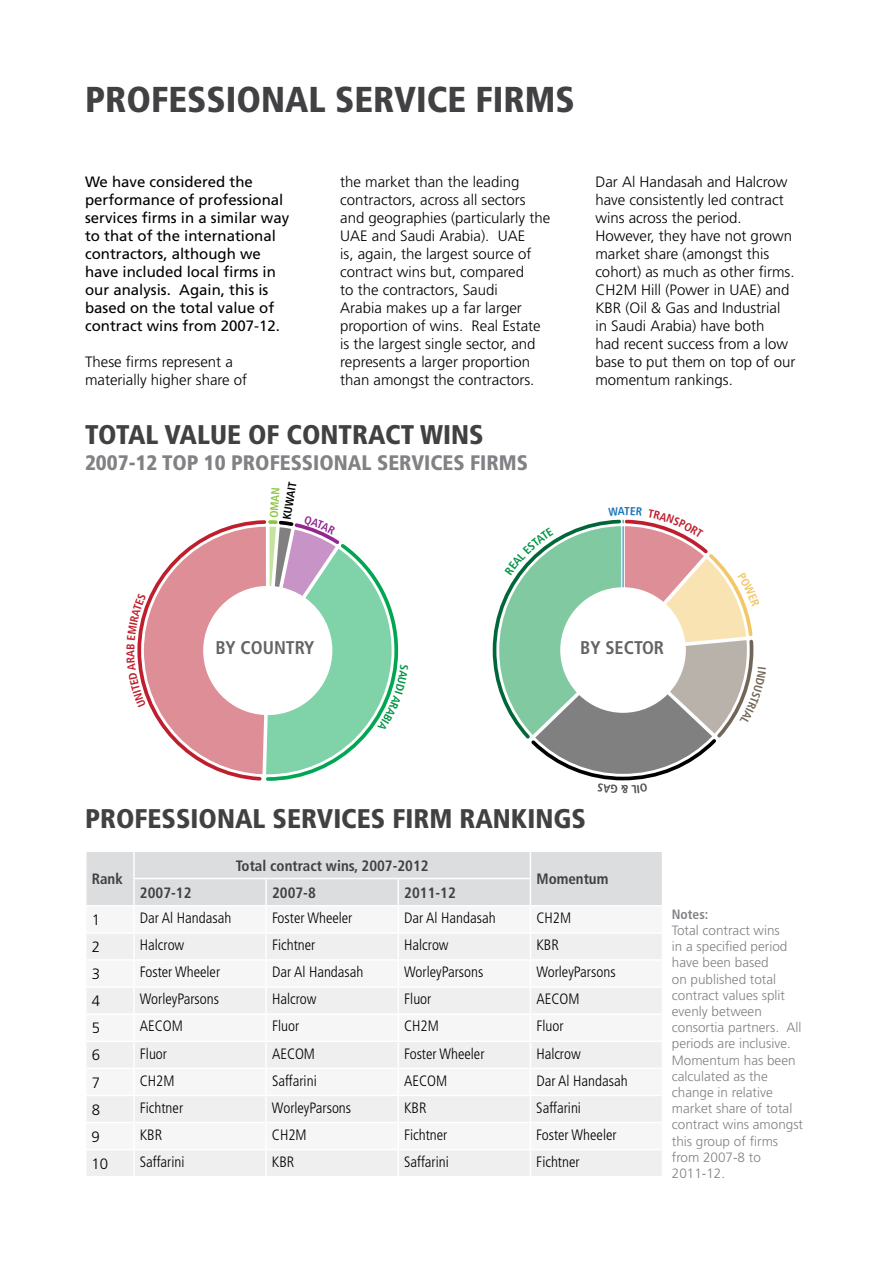
<style>
.page{position:relative;width:893px;height:1263px;background:#fff}
.page>*{position:absolute;margin:0;border:0;box-sizing:border-box;transform-origin:0 0}
.t1{font:900 condensed 36px "Frutiger LT Std";color:#414042}
.t2{font:900 condensed 27px "Frutiger LT Std";color:#414042}
.t3{font:900 condensed 21px "Frutiger LT Std";color:#808285}
.t4{font:700 condensed 18.45px "Frutiger LT Std";color:#636466}
.t5{font:300 15px/18px "Frutiger LT Std";color:#000}
.t6{font:300 condensed 15px "Frutiger LT Std";color:#000}
.t7{font:15px/18px "Frutiger LT Std";color:#000}
.t8{font:700 condensed 15px "Frutiger LT Std";color:#414042}
.t9{font:300 13.5px/16.2px "Frutiger LT Std";color:#808285}
.t10{font:700 condensed 13.5px "Frutiger LT Std";color:#808285}
.t11{font:700 condensed 11.55px "Frutiger LT Std";color:#4d4d4f}
.t12{font:700 condensed 11.4px "Frutiger LT Std";color:#000}
.t13{font:700 condensed 11.4px "Frutiger LT Std";color:#8dc63f}
</style>
<div class="page">
<svg style="left:86px;top:852px;width:576px;height:324px"></svg>
<svg style="left:137px;top:520px;width:262px;height:261px"></svg>
<svg style="left:492px;top:519px;width:262px;height:262px"></svg>
<h1 class="t1" style="left:85px;top:78px;width:491px">PROFESSIONAL SERVICE FIRMS</h1>
<p class="t7" style="left:85px;top:173px;width:206px">We have considered the performance of professional services firms in a similar way to that of the international contractors, although we have included local firms in our analysis. Again, this is based on the total value of contract wins from 2007-12.</p>
<p class="t5" style="left:85px;top:353px;width:164px">These firms represent a materially higher share of</p>
<p class="t5" style="left:340px;top:173px;width:212px">the market than the leading contractors, across all sectors and geographies (particularly the<br>UAE and Saudi Arabia). UAE<br>is, again, the largest source of contract wins but, compared<br>to the contractors, Saudi<br>Arabia makes up a far larger proportion of wins. Real Estate is the largest single sector, and represents a larger proportion than amongst the contractors.</p>
<p class="t5" style="left:595px;top:173px;width:202px">Dar Al Handasah and Halcrow have consistently led contract wins across the period.<br>However, they have not grown market share (amongst this cohort) as much as other firms.<br>CH2M Hill (Power in UAE) and<br>KBR (Oil &amp; Gas and Industrial in Saudi Arabia) have both<br>had recent success from a low base to put them on top of our momentum rankings.</p>
<h2 class="t2" style="left:85px;top:419px;width:400px">TOTAL VALUE OF CONTRACT WINS</h2>
<h3 class="t3" style="left:85px;top:450px;width:445px">2007-12 TOP 10 PROFESSIONAL SERVICES FIRMS</h3>
<p class="t13" style="left:267px;top:518px;width:32px;rotate:-86deg">OMAN</p>
<p class="t12" style="left:280px;top:519px;width:40px;rotate:-81deg">KUWAIT</p>
<p class="t4" style="left:215px;top:636px;width:100px">BY COUNTRY</p>
<p class="t4" style="left:580px;top:636px;width:86px">BY SECTOR</p>
<h2 class="t2" style="left:85px;top:803px;width:502px">PROFESSIONAL SERVICES FIRM RANKINGS</h2>
<p class="t8" style="left:92px;top:870px;width:33px">Rank</p>
<p class="t8" style="left:236px;top:856px;width:195px">Total contract wins, 2007-2012</p>
<p class="t8" style="left:140px;top:884px;width:53px">2007-12</p>
<p class="t8" style="left:272px;top:884px;width:45px">2007-8</p>
<p class="t8" style="left:404px;top:884px;width:53px">2011-12</p>
<p class="t8" style="left:536px;top:870px;width:73px">Momentum</p>
<p class="t11" style="left:628px;top:796px;width:9px;rotate:180deg">&amp;</p>
<p class="t5" style="left:92px;top:911px;width:10px">1</p>
<p class="t6" style="left:140px;top:909px;width:93px">Dar Al Handasah</p>
<p class="t6" style="left:272px;top:909px;width:82px">Foster Wheeler</p>
<p class="t6" style="left:404px;top:909px;width:93px">Dar Al Handasah</p>
<p class="t6" style="left:536px;top:909px;width:36px">CH2M</p>
<p class="t5" style="left:92px;top:938px;width:10px">2</p>
<p class="t6" style="left:140px;top:936px;width:46px">Halcrow</p>
<p class="t6" style="left:272px;top:936px;width:45px">Fichtner</p>
<p class="t6" style="left:404px;top:936px;width:46px">Halcrow</p>
<p class="t6" style="left:536px;top:936px;width:24px">KBR</p>
<p class="t5" style="left:92px;top:965px;width:10px">3</p>
<p class="t6" style="left:140px;top:963px;width:82px">Foster Wheeler</p>
<p class="t6" style="left:272px;top:963px;width:93px">Dar Al Handasah</p>
<p class="t6" style="left:404px;top:963px;width:81px">WorleyParsons</p>
<p class="t6" style="left:536px;top:963px;width:81px">WorleyParsons</p>
<p class="t5" style="left:92px;top:992px;width:10px">4</p>
<p class="t6" style="left:140px;top:991px;width:81px">WorleyParsons</p>
<p class="t6" style="left:272px;top:991px;width:46px">Halcrow</p>
<p class="t6" style="left:404px;top:991px;width:29px">Fluor</p>
<p class="t6" style="left:536px;top:991px;width:45px">AECOM</p>
<p class="t5" style="left:92px;top:1019px;width:10px">5</p>
<p class="t6" style="left:140px;top:1018px;width:45px">AECOM</p>
<p class="t6" style="left:272px;top:1018px;width:29px">Fluor</p>
<p class="t6" style="left:404px;top:1018px;width:36px">CH2M</p>
<p class="t6" style="left:536px;top:1018px;width:29px">Fluor</p>
<p class="t5" style="left:92px;top:1046px;width:10px">6</p>
<p class="t6" style="left:140px;top:1045px;width:29px">Fluor</p>
<p class="t6" style="left:272px;top:1045px;width:45px">AECOM</p>
<p class="t6" style="left:404px;top:1045px;width:82px">Foster Wheeler</p>
<p class="t6" style="left:536px;top:1045px;width:46px">Halcrow</p>
<p class="t5" style="left:92px;top:1073px;width:10px">7</p>
<p class="t6" style="left:140px;top:1072px;width:36px">CH2M</p>
<p class="t6" style="left:272px;top:1072px;width:46px">Saffarini</p>
<p class="t6" style="left:404px;top:1072px;width:45px">AECOM</p>
<p class="t6" style="left:536px;top:1072px;width:93px">Dar Al Handasah</p>
<p class="t5" style="left:92px;top:1101px;width:10px">8</p>
<p class="t6" style="left:140px;top:1099px;width:45px">Fichtner</p>
<p class="t6" style="left:272px;top:1099px;width:81px">WorleyParsons</p>
<p class="t6" style="left:404px;top:1099px;width:24px">KBR</p>
<p class="t6" style="left:536px;top:1099px;width:46px">Saffarini</p>
<p class="t5" style="left:92px;top:1128px;width:10px">9</p>
<p class="t6" style="left:140px;top:1126px;width:24px">KBR</p>
<p class="t6" style="left:272px;top:1126px;width:36px">CH2M</p>
<p class="t6" style="left:404px;top:1126px;width:45px">Fichtner</p>
<p class="t6" style="left:536px;top:1126px;width:82px">Foster Wheeler</p>
<p class="t5" style="left:92px;top:1155px;width:18px">10</p>
<p class="t6" style="left:140px;top:1153px;width:46px">Saffarini</p>
<p class="t6" style="left:272px;top:1153px;width:24px">KBR</p>
<p class="t6" style="left:404px;top:1153px;width:46px">Saffarini</p>
<p class="t6" style="left:536px;top:1153px;width:45px">Fichtner</p>
<p class="t10" style="left:672px;top:906px;width:38px">Notes:</p>
<p class="t9" style="left:672px;top:922px;width:133px">Total contract wins<br>in a specified period have been based<br>on published total contract values split evenly between consortia partners. All periods are inclusive.<br>Momentum has been calculated as the change in relative market share of total contract wins amongst this group of firms from 2007-8 to<br>2011-12.</p>
</div>
